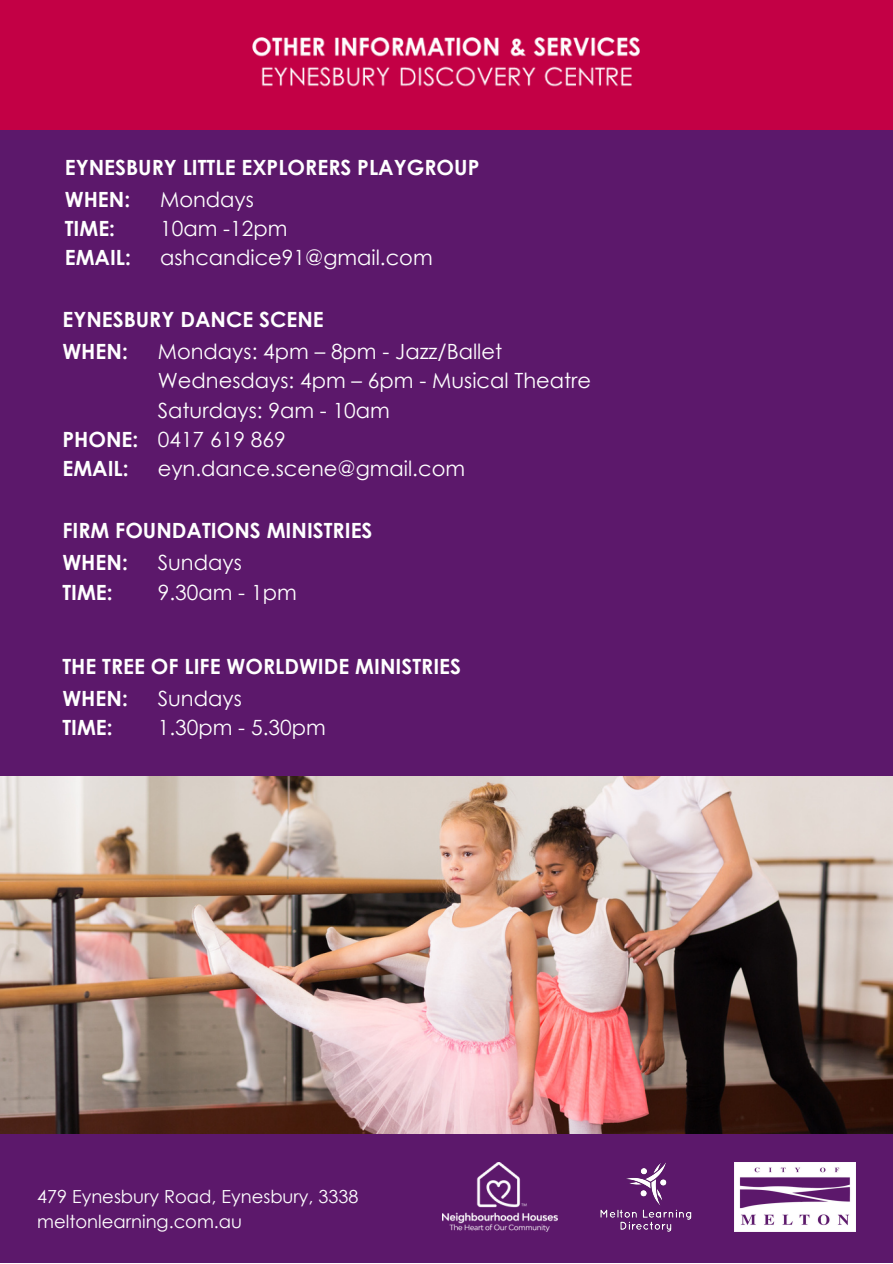
<style>
.page{position:relative;width:893px;height:1264px;background:#fff}
.page>*{position:absolute;margin:0;border:0;box-sizing:border-box;transform-origin:0 0}
.t1{font:21px/29.2px "Century Gothic";color:#fff}
.t2{font:700 21px/29.2px "Century Gothic";color:#fff}
.t3{font:18px/24.8px "Century Gothic";color:#fff}
</style>
<div class="page">
<div style="left:0;top:0;width:892px;height:1262px;background:#5c186b"></div>
<div style="left:0;top:0;width:892px;height:129px;background:#c30045"></div>
<img style="left:734px;top:1162px;width:121px;height:69px">
<img style="left:600px;top:1162px;width:92px;height:69px">
<img style="left:443px;top:1162px;width:114px;height:69px">
<img style="left:252px;top:37px;width:388px;height:50px">
<img style="left:0;top:776px;width:892px;height:357px">
<p class="t2" style="left:65px;top:152px;width:416px">EYNESBURY LITTLE EXPLORERS PLAYGROUP</p>
<p class="t1" style="left:160px;top:184px;width:274px">Mondays<br>10am -12pm ashcandice91@gmail.com</p>
<p class="t2" style="left:65px;top:184px;width:68px">WHEN:<br>TIME:<br>EMAIL:</p>
<p class="t2" style="left:62px;top:304px;width:263px">EYNESBURY DANCE SCENE</p>
<p class="t1" style="left:158px;top:336px;width:435px">Mondays: 4pm – 8pm - Jazz/Ballet<br>Wednesdays: 4pm – 6pm - Musical Theatre<br>Saturdays: 9am - 10am<br>0417 619 869 eyn.dance.scene@gmail.com</p>
<p class="t2" style="left:62px;top:336px;width:67px">WHEN:</p>
<p class="t2" style="left:62px;top:424px;width:77px">PHONE:<br>EMAIL:</p>
<p class="t2" style="left:62px;top:515px;width:311px">FIRM FOUNDATIONS MINISTRIES</p>
<p class="t1" style="left:158px;top:547px;width:140px">Sundays<br>9.30am - 1pm</p>
<p class="t2" style="left:62px;top:547px;width:67px">WHEN:<br>TIME:</p>
<p class="t2" style="left:62px;top:651px;width:400px">THE TREE OF LIFE WORLDWIDE MINISTRIES</p>
<p class="t1" style="left:158px;top:682px;width:169px">Sundays<br>1.30pm - 5.30pm</p>
<p class="t2" style="left:62px;top:682px;width:67px">WHEN:<br>TIME:</p>
<p class="t3" style="left:37px;top:1183px;width:322px">479 Eynesbury Road, Eynesbury, 3338 meltonlearning.com.au</p>
</div>
